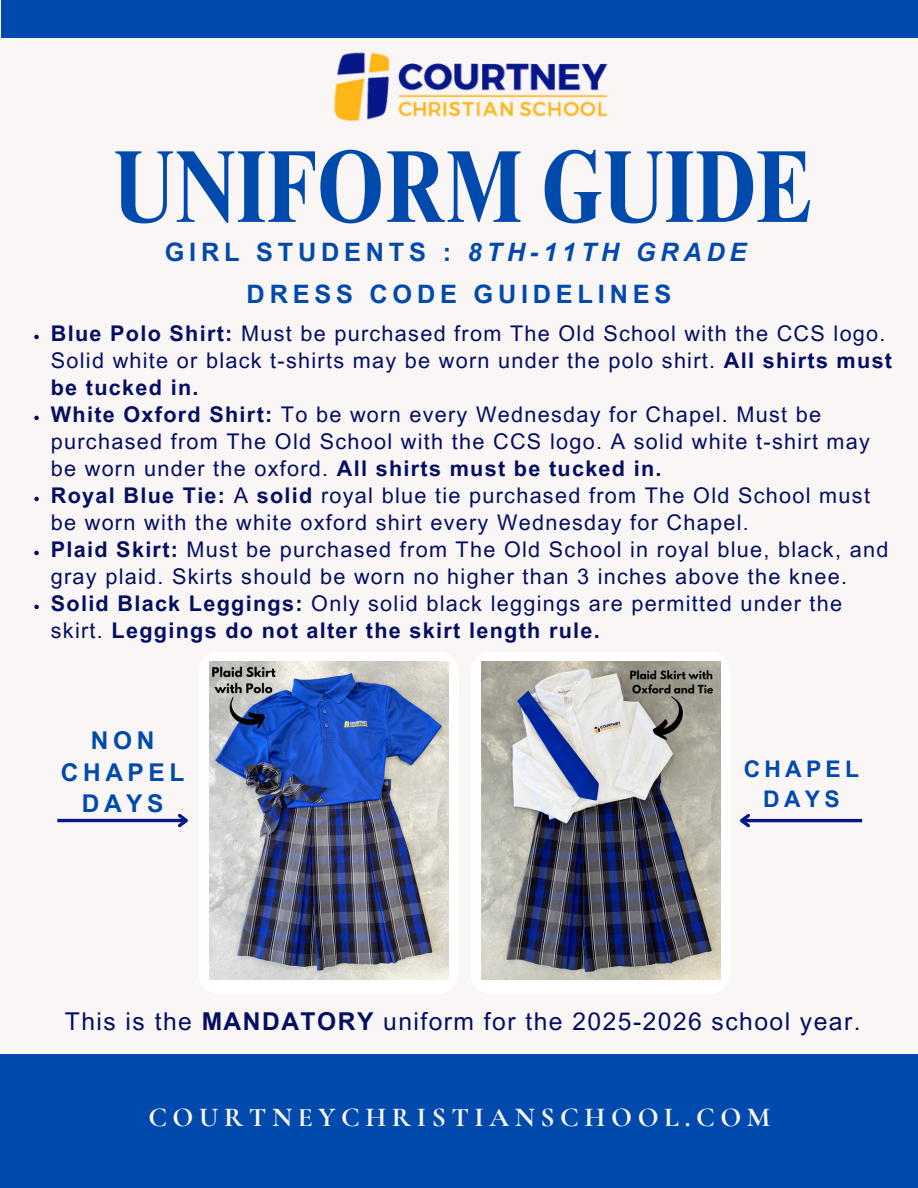
<style>
.page{position:relative;width:918px;height:1188px;background:#faf6f5}
.page>*{position:absolute;margin:0;border:0;box-sizing:border-box;transform-origin:0 0}
.t1{font:700 condensed 103.5px "Times NRMT Pro";color:#004aad}
.t2{font:700 27.45px "Cormorant Garamond";letter-spacing:.205em;color:#faf6f5}
.t3{font:700 25.35px "Arial MT Pro";letter-spacing:.185em;color:#004aad}
.t4{font:24.6px "Arial MT Pro";letter-spacing:.06em;color:#040e62}
.t5{font:700 24.45px/31.5px "Arial MT Pro";letter-spacing:.185em;color:#004aad;text-align:center}
.t6{font:700 22.95px/29.4px "Arial MT Pro";letter-spacing:.185em;color:#004aad;text-align:center}
.t7{font:21.6px/27px "Arial MT Pro";letter-spacing:.06em;color:#040e62}
.t8{font:700 21.6px/27px "Arial MT Pro";letter-spacing:.06em;color:#040e62}
.s1{font-style:italic}
.s2{font-weight:700}
.s3{font-weight:400}
</style>
<div class="page">
<div style="left:1px;top:0;width:917px;height:38px;background:#004aad"></div>
<div style="left:0;top:1054px;width:918px;height:134px;background:#004aad"></div>
<svg style="left:34px;top:335px;width:5px;height:4px"></svg>
<svg style="left:34px;top:416px;width:5px;height:4px"></svg>
<svg style="left:34px;top:497px;width:5px;height:4px"></svg>
<svg style="left:34px;top:551px;width:5px;height:4px"></svg>
<svg style="left:34px;top:605px;width:5px;height:4px"></svg>
<img style="left:334px;top:52px;width:274px;height:70px">
<div style="left:198px;top:652px;width:261px;height:342px;background:#fff;border-radius:21px"></div>
<img style="left:210px;top:661px;width:239px;height:319px">
<div style="left:470px;top:652px;width:261px;height:342px;background:#fff;border-radius:21px"></div>
<img style="left:482px;top:661px;width:239px;height:319px">
<hr style="left:57px;top:819px;width:129px;height:3px;background:#071689">
<svg style="left:175px;top:813px;width:13px;height:15px"></svg>
<hr style="left:742px;top:819px;width:120px;height:3px;background:#071689">
<svg style="left:740px;top:813px;width:13px;height:15px"></svg>
<p class="t1" style="left:113px;top:148px;width:700px">UNIFORM GUIDE</p>
<h1 class="t3" style="left:165px;top:242px;width:583px">GIRL STUDENTS : <span class="s1">8TH-11TH GRADE</span></h1>
<p class="t3" style="left:247px;top:284px;width:426px">DRESS CODE GUIDELINES</p>
<h2 class="t7" style="left:51px;top:323px;width:843px"><span class="s2">Blue Polo Shirt:</span> Must be purchased from The Old School with the CCS logo.<br>Solid white or black t-shirts may be worn under the polo shirt. <span class="s2">All shirts must be tucked in.</span></h2>
<h2 class="t7" style="left:51px;top:404px;width:821px"><span class="s2">White Oxford Shirt:</span> To be worn every Wednesday for Chapel. Must be purchased from The Old School with the CCS logo. A solid white t-shirt may be worn under the oxford. <span class="s2">All shirts must be tucked in.</span></h2>
<p class="t7" style="left:51px;top:485px;width:821px"><span class="s2">Royal Blue Tie:</span> A <span class="s2">solid</span> royal blue tie purchased from The Old School must be worn with the white oxford shirt every Wednesday for Chapel.</p>
<p class="t7" style="left:51px;top:539px;width:839px"><span class="s2">Plaid Skirt:</span> Must be purchased from The Old School in royal blue, black, and gray plaid. Skirts should be worn no higher than 3 inches above the knee.</p>
<p class="t8" style="left:51px;top:593px;width:793px">Solid Black Leggings: <span class="s3">Only solid black leggings are permitted under the skirt.</span> Leggings do not alter the skirt length rule.</p>
<h3 class="t5" style="left:61px;top:728px;width:125px">NON<br>CHAPEL<br>DAYS</h3>
<p class="t6" style="left:744px;top:757px;width:117px">CHAPEL<br>DAYS</p>
<p class="t4" style="left:65px;top:1012px;width:797px">This is the <span class="s2">MANDATORY</span> uniform for the 2025-2026 school year.</p>
<p class="t2" style="left:148px;top:1101px;width:624px">COURTNEYCHRISTIANSCHOOL.COM</p>
</div>
